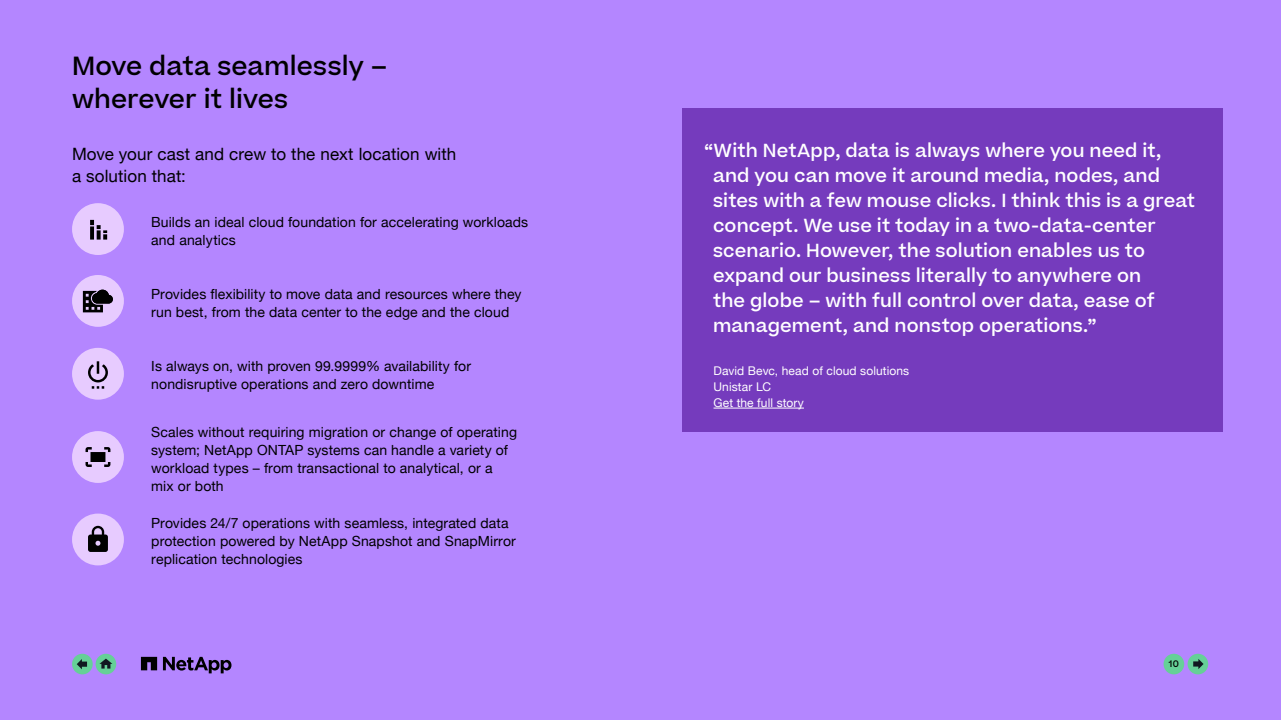
<style>
.page{position:relative;width:1281px;height:720px;background:#fff}
.page>*{position:absolute;margin:0;border:0;box-sizing:border-box;transform-origin:0 0}
.t1{font:500 25px/33px "Beatrice";letter-spacing:.005em;color:#000}
.t2{font:500 18px/25px "Beatrice";letter-spacing:.005em;color:#fff}
.t3{font:17px/22px "Helvetica Neue";letter-spacing:.005em;color:#000}
.t4{font:14px/18px "Helvetica Neue";letter-spacing:.01em;color:#000}
.t5{font:12px/16px "Helvetica Neue";letter-spacing:.01em;color:#fff}
.t6{font:500 9px "Beatrice";color:#000}
</style>
<div class="page">
<div style="left:0;top:0;width:1280px;height:720px;background:#b486ff"></div>
<div style="left:72px;top:203px;width:52px;height:52px;background:#e7cbff;border-radius:50%"></div>
<svg style="left:90px;top:220px;width:17px;height:20px"></svg>
<div style="left:72px;top:514px;width:52px;height:51px;background:#e7cbff;border-radius:50%"></div>
<svg style="left:88px;top:526px;width:20px;height:26px"></svg>
<div style="left:72px;top:431px;width:52px;height:52px;background:#e7cbff;border-radius:50%"></div>
<svg style="left:85px;top:447px;width:25px;height:20px"></svg>
<div style="left:72px;top:348px;width:52px;height:52px;background:#e7cbff;border-radius:50%"></div>
<svg style="left:88px;top:361px;width:20px;height:28px"></svg>
<div style="left:72px;top:275px;width:52px;height:52px;background:#e7cbff;border-radius:50%"></div>
<svg style="left:83px;top:290px;width:30px;height:22px"></svg>
<div style="left:682px;top:108px;width:540px;height:323px;background:#753bbd"></div>
<hr style="left:713px;top:408px;width:90px;height:1px;background:#fff">
<div style="left:96px;top:654px;width:20px;height:20px;background:#65d097;border-radius:50%"></div>
<svg style="left:99px;top:659px;width:13px;height:10px"></svg>
<div style="left:72px;top:654px;width:21px;height:20px;background:#65d097;border-radius:50%"></div>
<svg style="left:77px;top:659px;width:10px;height:10px"></svg>
<div style="left:1187px;top:654px;width:20px;height:20px;background:#65d097;border-radius:50%"></div>
<svg style="left:1193px;top:659px;width:10px;height:10px"></svg>
<svg style="left:163px;top:657px;width:68px;height:16px"></svg>
<svg style="left:141px;top:657px;width:16px;height:13px"></svg>
<div style="left:1163px;top:654px;width:20px;height:20px;background:#65d097;border-radius:50%"></div>
<h1 class="t1" style="left:72px;top:49px;width:317px">Move data seamlessly – wherever it lives</h1>
<p class="t3" style="left:72px;top:144px;width:386px">Move your cast and crew to the next location with a solution that:</p>
<p class="t2" style="left:713px;top:138px;width:483px;text-indent:-9px">“With NetApp, data is always where you need it, and you can move it around media, nodes, and sites with a few mouse clicks. I think this is a great concept. We use it today in a two-data-center scenario. However, the solution enables us to expand our business literally to anywhere on<br>the globe – with full control over data, ease of management, and nonstop operations.”</p>
<p class="t5" style="left:713px;top:363px;width:197px">David Bevc, head of cloud solutions<br>Unistar LC<br>Get the full story</p>
<p class="t4" style="left:151px;top:214px;width:378px">Builds an ideal cloud foundation for accelerating workloads and analytics</p>
<p class="t4" style="left:151px;top:285px;width:372px">Provides flexibility to move data and resources where they run best, from the data center to the edge and the cloud</p>
<p class="t4" style="left:151px;top:358px;width:321px">Is always on, with proven 99.9999% availability for nondisruptive operations and zero downtime</p>
<p class="t4" style="left:151px;top:424px;width:367px">Scales without requiring migration or change of operating system; NetApp ONTAP systems can handle a variety of workload types – from transactional to analytical, or a mix or both</p>
<p class="t4" style="left:151px;top:515px;width:366px">Provides 24/7 operations with seamless, integrated data protection powered by NetApp Snapshot and SnapMirror replication technologies</p>
<p class="t6" style="left:1168px;top:658px;width:11px">10</p>
</div>
